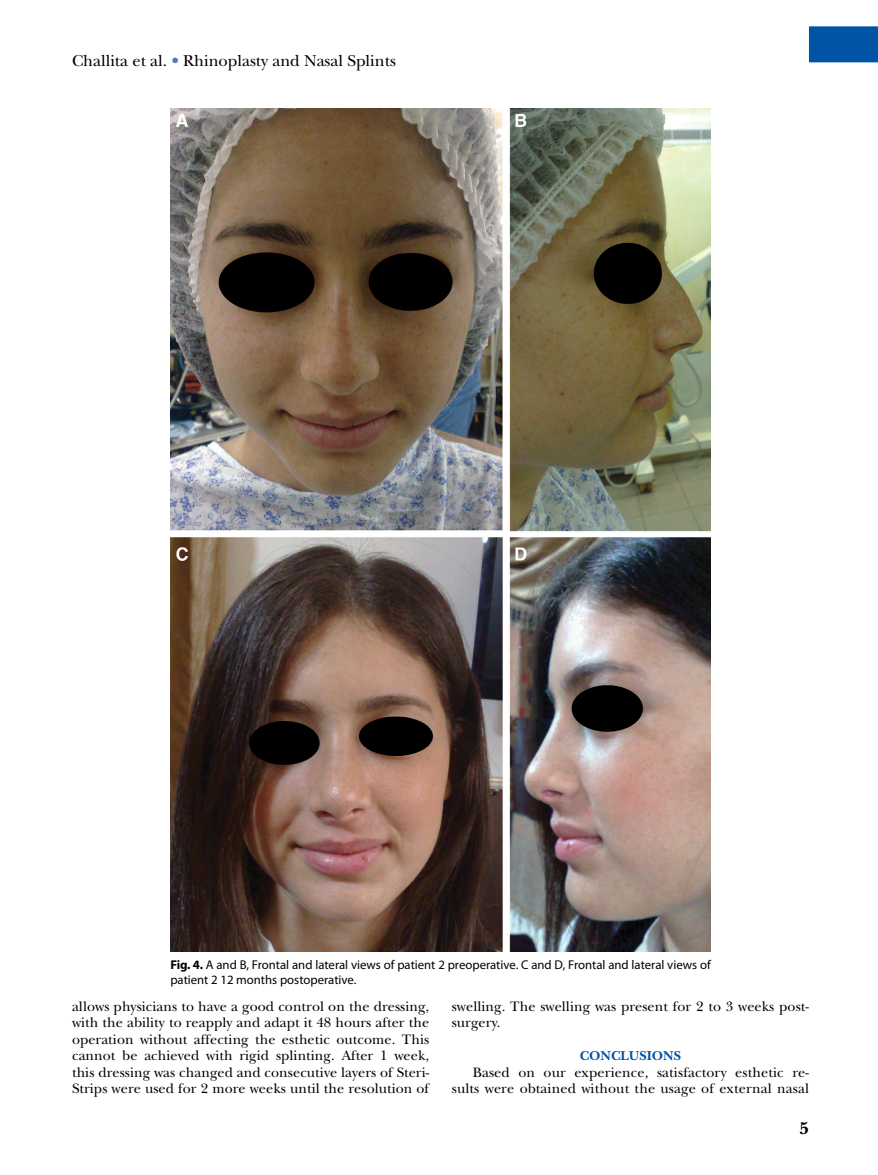
<style>
.page{position:relative;width:878px;height:1175px;background:#fff}
.page>*{position:absolute;margin:0;border:0;box-sizing:border-box;transform-origin:0 0}
.t1{font:700 18px "New Baskerville";color:#000}
.t2{font:16.5px "New Baskerville";color:#000}
.t3{font:14.25px/16.5px "New Baskerville";letter-spacing:.005em;color:#000;text-align:justify}
.t4{font:700 13.5px "New Baskerville";color:#0054a6}
.t5{font:12.75px/15px "Myriad Pro";color:#000}
.s1{color:#5a77ba}
.s2{font-weight:700}
</style>
<div class="page">
<div style="left:808px;top:26px;width:70px;height:36px;background:#0054a6"></div>
<img style="left:170px;top:108px;width:540px;height:843px">
<p class="t2" style="left:72px;top:51px;width:325px">Challita et al. <span class="s1">•</span> Rhinoplasty and Nasal Splints</p>
<p class="t5" style="left:170px;top:957px;width:542px"><span class="s2">Fig. 4.</span> A and B, Frontal and lateral views of patient 2 preoperative. C and D, Frontal and lateral views of patient 2 12 months postoperative.</p>
<p class="t3" style="left:72px;top:998px;width:359px">allows physicians to have a good control on the dressing, with the ability to reapply and adapt it 48 hours after the operation without affecting the esthetic outcome. This cannot be achieved with rigid splinting. After 1 week, this dressing was changed and consecutive layers of Steri-Strips were used for 2 more weeks until the resolution of</p>
<p class="t3" style="left:452px;top:998px;width:358px">swelling. The swelling was present for 2 to 3 weeks post&shy;surgery.</p>
<p class="t4" style="left:579px;top:1048px;width:103px">CONCLUSIONS</p>
<p class="t3" style="left:451px;top:1064px;width:359px;text-align:right">Based on our experience, satisfactory esthetic re&shy;sults were obtained without the usage of external nasal</p>
<p class="t1" style="left:799px;top:1118px;width:11px">5</p>
</div>
